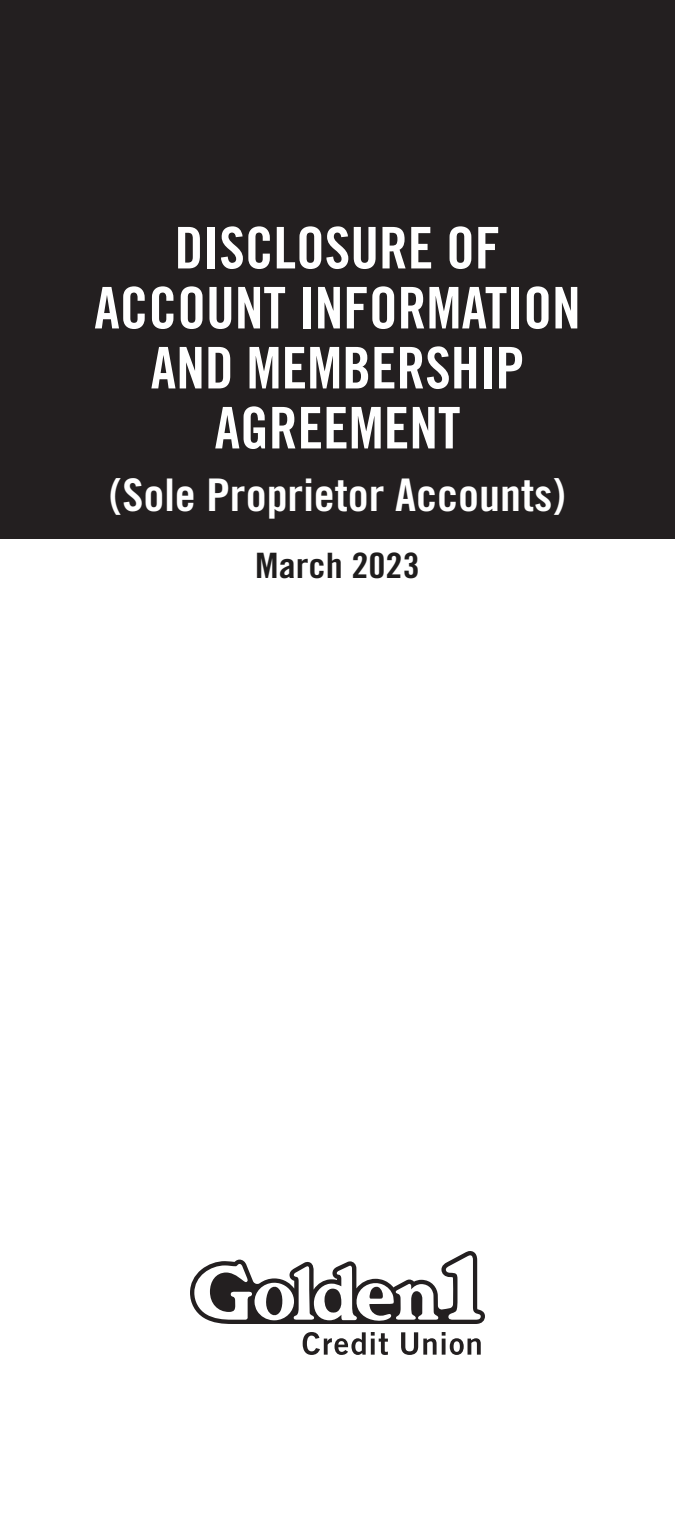
<style>
.page{position:relative;width:675px;height:1530px;background:#fff}
.page>*{position:absolute;margin:0;border:0;box-sizing:border-box;transform-origin:0 0}
.t1{font:57.5px/60px "Trade Gothic LT Std Bd Cn 20";color:#fff;text-align:center}
.t2{font:45px "Trade Gothic LT Std Bd Cn 20";color:#fff;scale:1.05 1}
.t3{font:35px "Trade Gothic LT Std Bd Cn 20";color:#1f1d1d;scale:1.1 1}
</style>
<div class="page">
<div style="left:0;top:0;width:675px;height:538px;background:#231f20"></div>
<svg style="left:303px;top:1332px;width:85px;height:23px"></svg>
<svg style="left:401px;top:1332px;width:80px;height:23px"></svg>
<svg style="left:190px;top:1251px;width:295px;height:73px"></svg>
<p class="t1" style="left:94px;top:218px;width:488px">DISCLOSURE OF<br>ACCOUNT INFORMATION<br>AND MEMBERSHIP<br>AGREEMENT</p>
<p class="t2" style="left:109px;top:467px;width:436px">(Sole Proprietor Accounts)</p>
<p class="t3" style="left:255px;top:544px;width:151px">March 2023</p>
</div>
